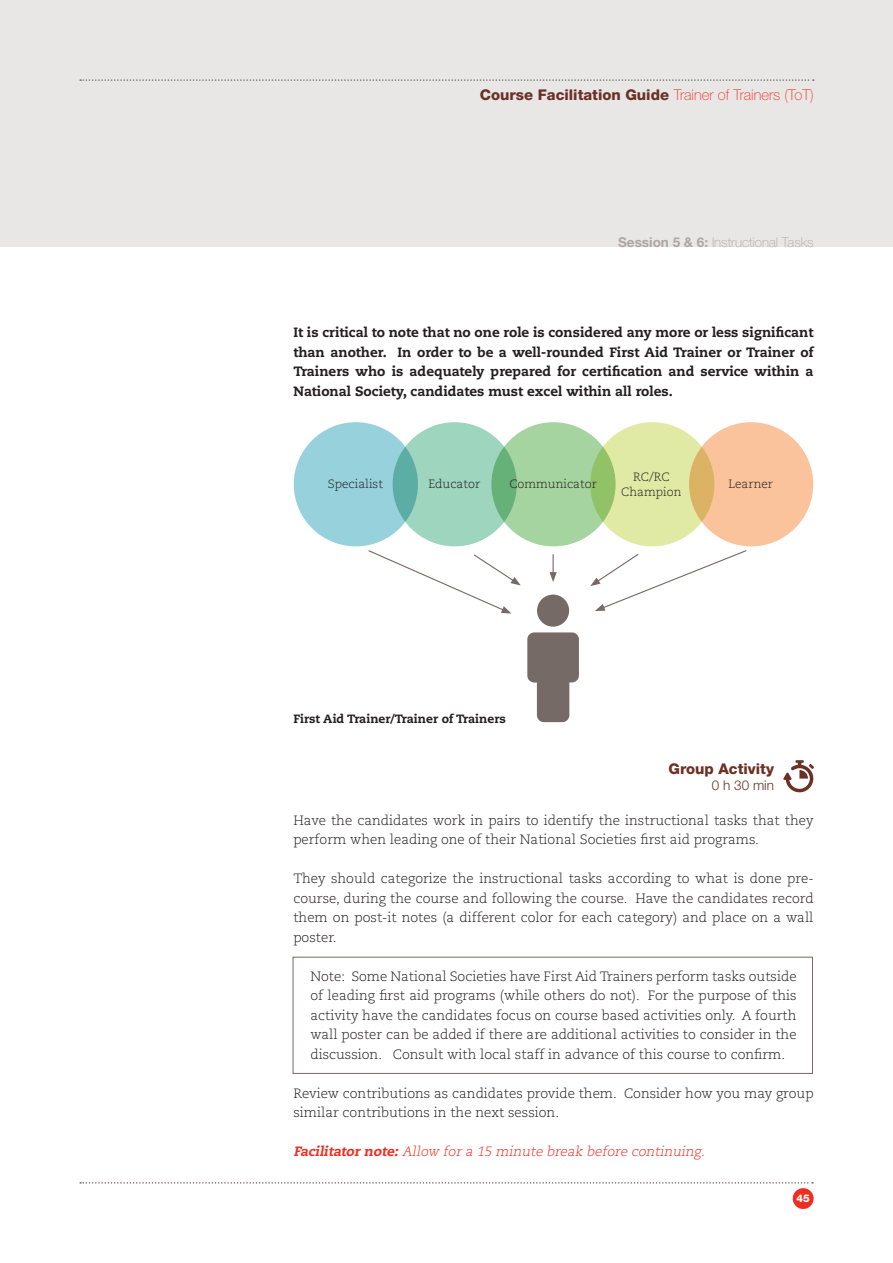
<style>
.page{position:relative;width:893px;height:1263px;background:#fff}
.page>*{position:absolute;margin:0;border:0;box-sizing:border-box;transform-origin:0 0}
.t1{font:800 14.85px "Helvetica Neue LT Std";color:#6c3025}
.t2{font:300 13.5px/19.5px "Caecilia LT Std";color:#231f20}
.t3{font:800 13.5px/19.5px "Caecilia LT Std";color:#231f20;text-align:justify}
.t4{font:italic 300 13.5px "Caecilia LT Std";color:#ee2e22}
.t5{font:100 13.5px "Helvetica Neue LT Std";color:#aea6a4}
.t6{font:300 13.5px "Helvetica Neue LT Std";color:#6c3025}
.t7{font:300 12px/15px "Caecilia LT Std";color:#231f20;text-align:center}
.t8{font:800 12px "Caecilia LT Std";color:#231f20}
.t9{font:800 10.5px "Helvetica Neue LT Std";color:#fff}
.s1{font-weight:100;color:#ee2e22}
.s2{font-weight:700}
.s3{font-weight:800}
</style>
<div class="page">
<div style="left:0;top:0;width:893px;height:247px;background:#e8e7e5"></div>
<svg style="left:80px;top:79px;width:734px;height:2px"></svg>
<svg style="left:80px;top:1182px;width:733px;height:1px"></svg>
<div style="left:793px;top:1188px;width:21px;height:21px;background:#ee2e22;border-radius:50%"></div>
<svg style="left:783px;top:760px;width:31px;height:33px"></svg>
<svg style="left:527px;top:632px;width:52px;height:90px"></svg>
<div style="left:537px;top:595px;width:32px;height:32px;background:#766a67;border-radius:50%"></div>
<div style="left:689px;top:422px;width:124px;height:124px;background:#fac39c;border-radius:50%"></div>
<div style="left:590px;top:422px;width:124px;height:124px;background:#e1eaa5;border-radius:50%"></div>
<div style="left:491px;top:422px;width:125px;height:124px;background:#a6d4a0;border-radius:50%"></div>
<div style="left:393px;top:422px;width:124px;height:124px;background:#9dd5bf;border-radius:50%"></div>
<div style="left:294px;top:422px;width:124px;height:124px;background:#97d1dc;border-radius:50%"></div>
<svg style="left:368px;top:550px;width:153px;height:63px"></svg>
<svg style="left:549px;top:554px;width:8px;height:28px"></svg>
<svg style="left:590px;top:550px;width:157px;height:61px"></svg>
<div style="left:293px;top:957px;width:520px;height:117px;border:1px solid #766a67"></div>
<p class="t1" style="left:480px;top:86px;width:335px">Course Facilitation Guide <span class="s1">Trainer of Trainers (ToT)</span></p>
<p class="t5" style="left:618px;top:234px;width:197px"><span class="s2">Session 5 &amp; 6:</span> Instructional Tasks</p>
<p class="t3" style="left:293px;top:323px;width:522px">It is critical to note that no one role is considered any more or less significant than another. In order to be a well-rounded First Aid Trainer or Trainer of Trainers who is adequately prepared for certification and service within a National Society, candidates must excel within all roles.</p>
<p class="t7" style="left:328px;top:477px;width:57px">Specialist</p>
<p class="t7" style="left:428px;top:477px;width:53px">Educator</p>
<p class="t7" style="left:509px;top:477px;width:89px">Communicator</p>
<p class="t7" style="left:621px;top:469px;width:62px">RC/RC<br>Champion</p>
<p class="t7" style="left:728px;top:477px;width:46px">Learner</p>
<p class="t8" style="left:293px;top:712px;width:214px">First Aid Trainer/Trainer of Trainers</p>
<p class="t1" style="left:669px;top:759px;width:107px">Group Activity</p>
<p class="t6" style="left:712px;top:777px;width:64px">0 h 30 min</p>
<p class="t2" style="left:293px;top:811px;width:522px">Have the candidates work in pairs to identify the instructional tasks that they perform when leading one of their National Societies first aid programs.</p>
<p class="t2" style="left:293px;top:869px;width:522px;text-align:justify">They should categorize the instructional tasks according to what is done pre&shy;course, during the course and following the course. Have the candidates record them on post-it notes (a different color for each category) and place on a wall poster.</p>
<p class="t2" style="left:310px;top:967px;width:488px;text-align:justify">Note: Some National Societies have First Aid Trainers perform tasks outside of leading first aid programs (while others do not). For the purpose of this activity have the candidates focus on course based activities only. A fourth wall poster can be added if there are additional activities to consider in the discussion. Consult with local staff in advance of this course to confirm.</p>
<p class="t2" style="left:293px;top:1084px;width:522px">Review contributions as candidates provide them. Consider how you may group similar contributions in the next session.</p>
<p class="t4" style="left:293px;top:1144px;width:416px"><span class="s3">Facilitator note:</span> Allow for a 15 minute break before continuing.</p>
<p class="t9" style="left:797px;top:1192px;width:15px">45</p>
</div>
